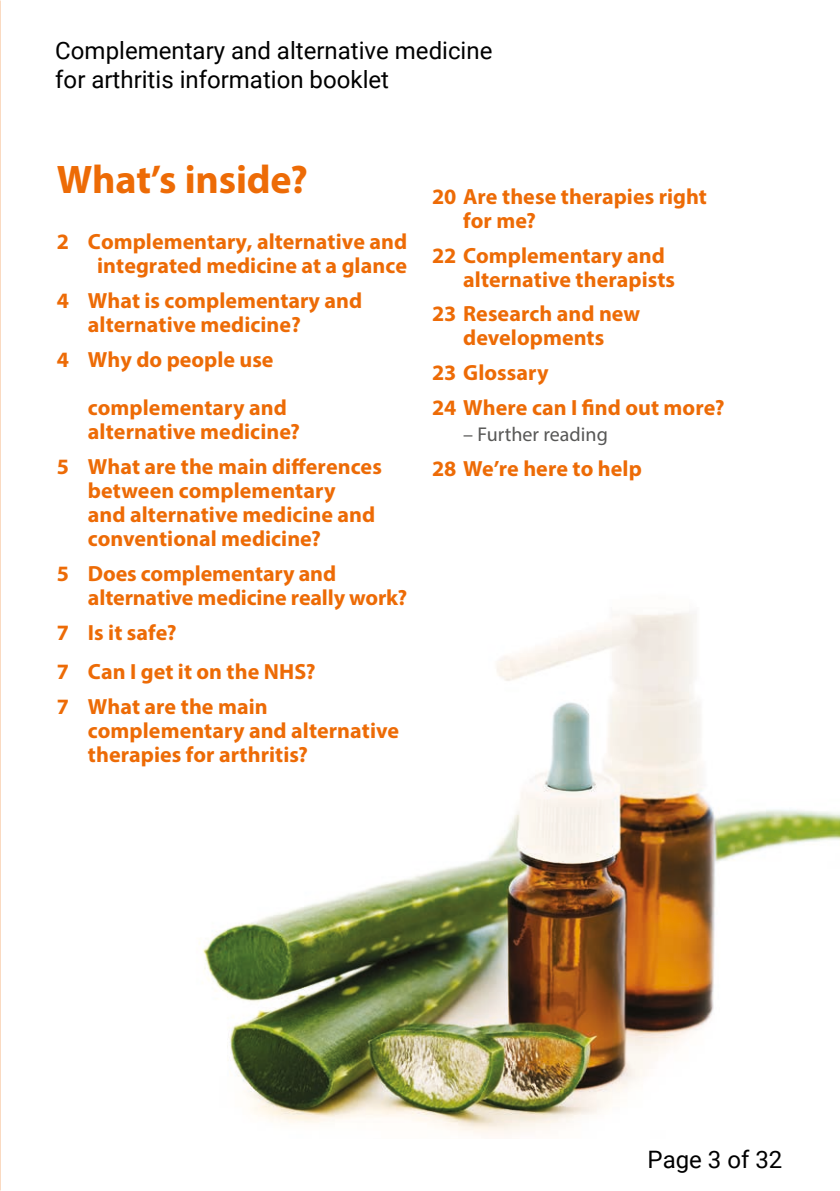
<style>
.page{position:relative;width:840px;height:1191px;background:#fff}
.page>*{position:absolute;margin:0;border:0;box-sizing:border-box;transform-origin:0 0}
.t1{font:700 40px "Myriad Pro";letter-spacing:-.005em;color:#ed6b06}
.t2{font:24px/28.8px "Roboto";color:#000}
.t3{font:700 22px/24px "Myriad Pro";color:#ed6b06}
.t4{font:20px "Myriad Pro";color:#575756}
</style>
<div class="page">
<img style="left:199px;top:611px;width:640px;height:525px">
<p class="t2" style="left:55px;top:36px;width:438px">Complementary and alternative medicine for arthritis information booklet</p>
<h1 class="t1" style="left:57px;top:153px;width:253px">What’s inside?</h1>
<p class="t3" style="left:57px;top:229px;width:352px;text-align:right">2 Complementary, alternative and integrated medicine at a glance</p>
<p class="t3" style="left:88px;top:288px;width:275px;text-indent:-31px">4 What is complementary and alternative medicine?</p>
<p class="t3" style="left:88px;top:335px;width:200px;line-height:48px;text-indent:-31px">4 Why do people use complementary and</p>
<p class="t3" style="left:57px;top:413px;width:326px;line-height:34.8px;text-indent:31px">alternative medicine?<br>5 What are the main differences</p>
<p class="t3" style="left:88px;top:478px;width:289px">between complementary and alternative medicine and conventional medicine?</p>
<p class="t3" style="left:88px;top:560px;width:320px;text-indent:-31px">5 Does complementary and alternative medicine really work?</p>
<p class="t3" style="left:57px;top:611px;width:260px;line-height:39.6px">7 Is it safe?<br>7 Can I get it on the NHS?</p>
<p class="t3" style="left:88px;top:694px;width:312px;text-indent:-31px">7 What are the main complementary and alternative therapies for arthritis?</p>
<p class="t3" style="left:463px;top:184px;width:245px;text-indent:-31px">20 Are these therapies right for me?</p>
<p class="t3" style="left:463px;top:242px;width:213px;text-indent:-31px">22 Complementary and alternative therapists</p>
<p class="t3" style="left:432px;top:301px;width:210px;text-align:center">23 Research and new developments</p>
<p class="t3" style="left:432px;top:355px;width:294px;line-height:34.8px">23 Glossary<br>24 Where can I find out more?</p>
<p class="t4" style="left:463px;top:422px;width:146px">– Further reading</p>
<p class="t3" style="left:432px;top:456px;width:211px">28 We’re here to help</p>
<p class="t2" style="left:647px;top:1144px;width:136px">Page 3 of 32</p>
</div>
